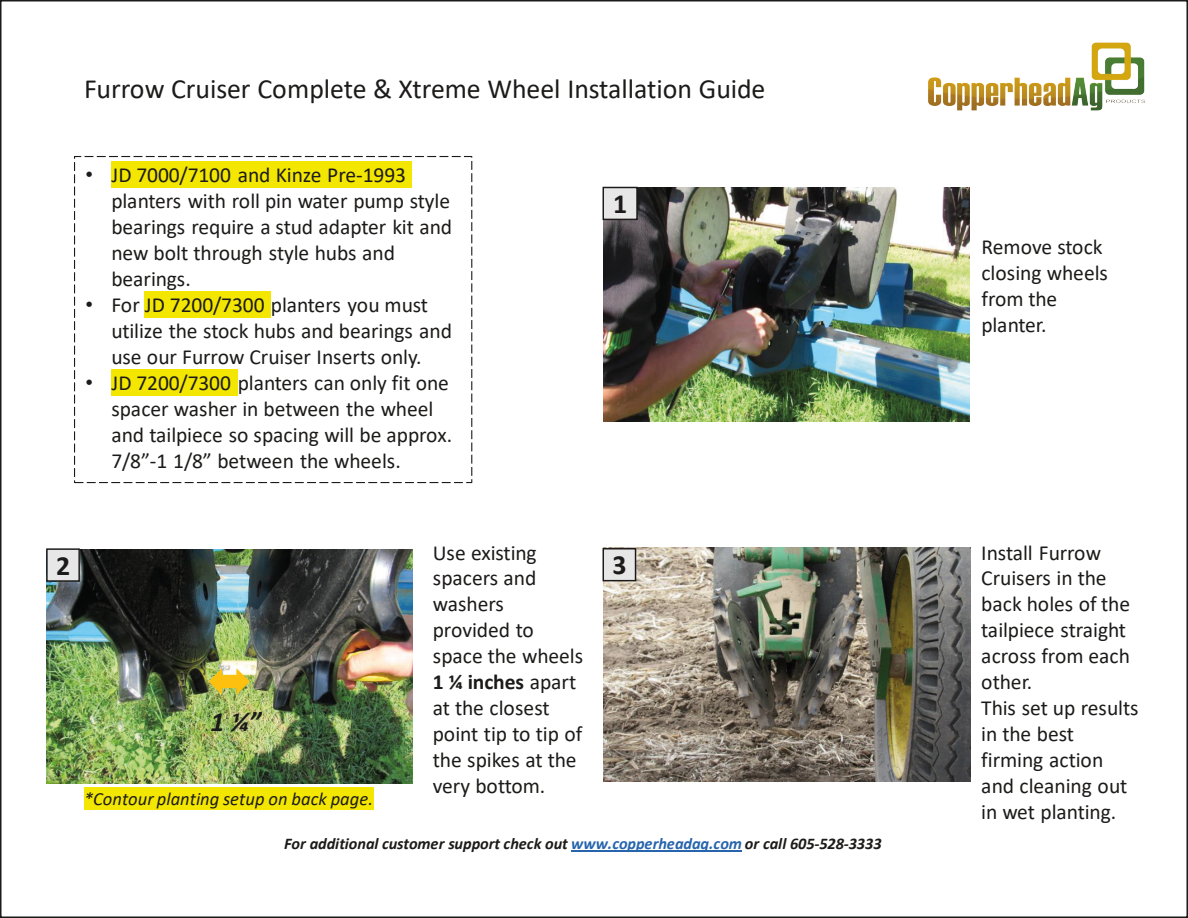
<style>
.page{position:relative;width:1188px;height:918px;background:#fff}
.page>*{position:absolute;margin:0;border:0;box-sizing:border-box;transform-origin:0 0}
.t1{font:700 27.9px "Calibri";color:#1c1b1a}
.t2{font:27.75px "Calibri";letter-spacing:-.005em;color:#1c1b1a}
.t3{font:italic 700 27.75px "Calibri";color:#1c1b1a}
.t4{font:700 27.75px "Calibri";color:#1c1b1a}
.t5{font:21.6px "Calibri";letter-spacing:-.005em;color:#1c1b1a}
.t6{font:700 21.6px "Calibri";letter-spacing:-.005em;color:#1c1b1a}
.t7{font:21.45px/26px "Calibri";letter-spacing:-.005em;color:#1c1b1a}
.t8{font:italic 18.6px "Calibri";letter-spacing:.005em;color:#1c1b1a}
.t9{font:italic 700 16.35px "Calibri";letter-spacing:-.005em;color:#1c1b1a}
.s1{font-family:"Arial"}
.s2{font-weight:400}
.s3{color:#2664ac}
</style>
<div class="page">
<img style="left:604px;top:187px;width:365px;height:235px">
<div style="left:74px;top:156px;width:398px;height:327px;border:1px dashed #1c1b1a"></div>
<div style="left:111px;top:162px;width:165px;height:26px;background:#f3e600"></div>
<div style="left:276px;top:162px;width:46px;height:26px;background:#f3e600"></div>
<div style="left:322px;top:162px;width:5px;height:26px;background:#f3e600"></div>
<div style="left:327px;top:162px;width:29px;height:26px;background:#f3e600"></div>
<div style="left:356px;top:162px;width:7px;height:26px;background:#f3e600"></div>
<div style="left:363px;top:162px;width:49px;height:26px;background:#f3e600"></div>
<div style="left:145px;top:291px;width:126px;height:27px;background:#f3e600"></div>
<div style="left:111px;top:369px;width:127px;height:27px;background:#f3e600"></div>
<hr style="left:571px;top:850px;width:171px;height:1px;background:#2664ac">
<img style="left:46px;top:549px;width:366px;height:234px">
<svg style="left:208px;top:666px;width:43px;height:31px"></svg>
<img style="left:604px;top:548px;width:366px;height:234px">
<div style="left:603px;top:187px;width:34px;height:32px;background:#e8e7e7"></div>
<div style="left:603px;top:187px;width:35px;height:33px;border:1px solid #1c1b1a"></div>
<div style="left:47px;top:549px;width:32px;height:32px;background:#e8e7e7"></div>
<div style="left:46px;top:548px;width:34px;height:34px;border:1px solid #1c1b1a"></div>
<div style="left:603px;top:549px;width:33px;height:32px;background:#e8e7e7"></div>
<div style="left:603px;top:548px;width:33px;height:33px;border:1px solid #1c1b1a"></div>
<div style="left:84px;top:787px;width:290px;height:22px;background:#f3e600"></div>
<img style="left:928px;top:42px;width:217px;height:69px">
<p class="t2" style="left:84px;top:70px;width:683px">Furrow Cruiser Complete &amp; Xtreme Wheel Installation Guide</p>
<p class="t7" style="left:111px;top:162px;width:342px;text-indent:-26px"><span class="s1">•</span> JD 7000/7100 and Kinze Pre-1993 planters with roll pin water pump style bearings require a stud adapter kit and</p>
<p class="t5" style="left:111px;top:238px;width:285px">new bolt through style hubs and</p>
<p class="t7" style="left:111px;top:266px;width:81px">bearings.</p>
<p class="t7" style="left:85px;top:292px;width:344px"><span class="s1">•</span> For JD 7200/7300 planters you must</p>
<p class="t5" style="left:111px;top:316px;width:342px">utilize the stock hubs and bearings and</p>
<p class="t7" style="left:111px;top:344px;width:312px">use our Furrow Cruiser Inserts only.</p>
<p class="t7" style="left:111px;top:370px;width:342px;text-indent:-26px"><span class="s1">•</span> JD 7200/7300 planters can only fit one spacer washer in between the wheel and tailpiece so spacing will be approx.<br>7/8”-1 1/8” between the wheels.</p>
<h1 class="t1" style="left:613px;top:184px;width:16px">1</h1>
<p class="t7" style="left:433px;top:539px;width:152px">Use existing spacers and washers provided to space the wheels</p>
<p class="t6" style="left:433px;top:667px;width:145px">1 ¼ inches <span class="s2">apart</span></p>
<p class="t7" style="left:433px;top:695px;width:151px">at the closest point tip to tip of</p>
<p class="t5" style="left:433px;top:745px;width:145px">the spikes at the</p>
<p class="t7" style="left:433px;top:773px;width:114px">very bottom.</p>
<p class="t4" style="left:56px;top:546px;width:16px">2</p>
<p class="t4" style="left:613px;top:545px;width:16px">3</p>
<p class="t3" style="left:211px;top:702px;width:52px">1 ¼”</p>
<p class="t8" style="left:84px;top:786px;width:291px">*Contour planting setup on back page.</p>
<p class="t9" style="left:284px;top:832px;width:599px">For additional customer support check out <span class="s3">www.copperheadag.com</span> or call 605-528-3333</p>
<p class="t7" style="left:981px;top:233px;width:128px">Remove stock closing wheels from the planter.</p>
<p class="t7" style="left:981px;top:539px;width:150px">Install Furrow<br>Cruisers in the back holes of the tailpiece straight across from each</p>
<p class="t5" style="left:981px;top:667px;width:53px">other.</p>
<p class="t7" style="left:981px;top:695px;width:159px">This set up results in the best</p>
<p class="t5" style="left:981px;top:745px;width:124px">firming action</p>
<p class="t7" style="left:981px;top:773px;width:148px">and cleaning out in wet planting.</p>
</div>
